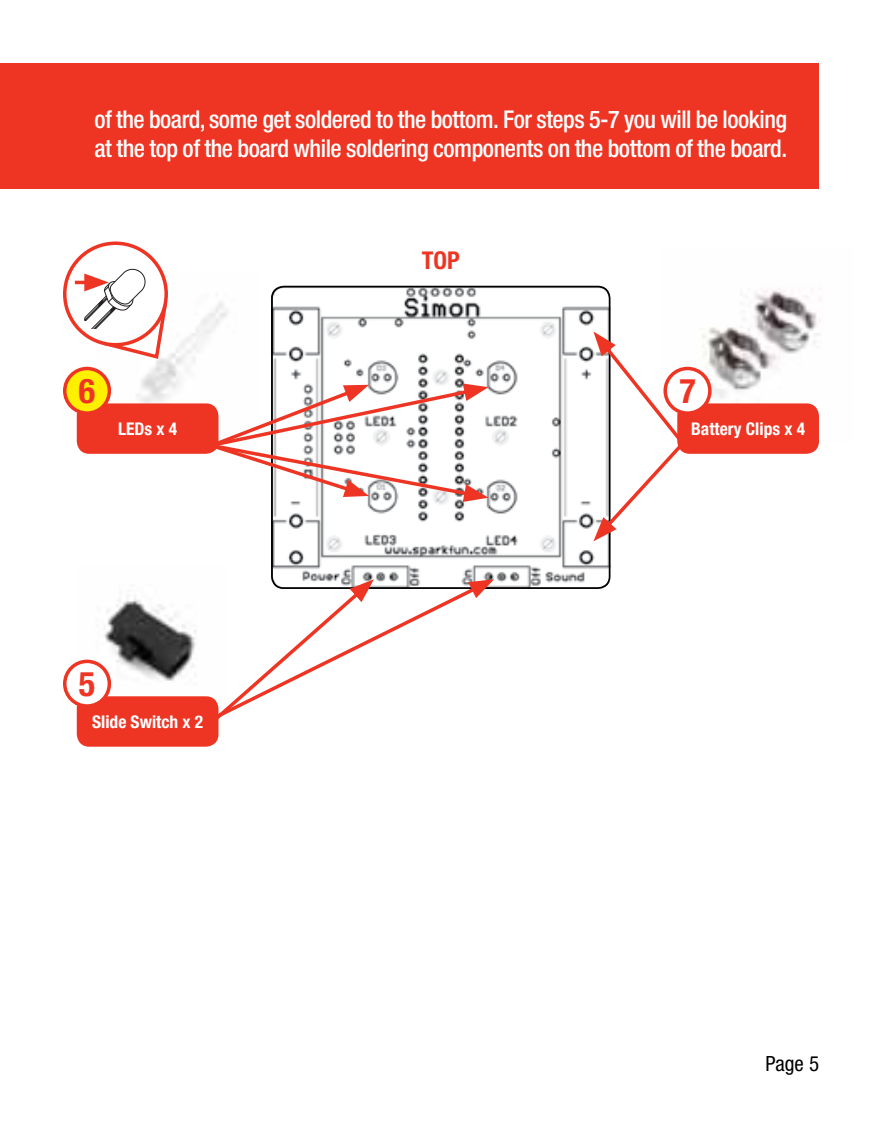
<style>
.page{position:relative;width:882px;height:1134px;background:#fff}
.page>*{position:absolute;margin:0;border:0;box-sizing:border-box;transform-origin:0 0}
.t1{font:700 condensed 33.95px "Helvetica Neue LT Pro";color:#ee3524}
.t2{font:500 condensed 24.5px/29.4px "Helvetica Neue LT Pro";letter-spacing:-.02em;color:#fff}
.t3{font:700 condensed 24.5px "Helvetica Neue LT Pro";color:#ee3524}
.t4{font:condensed 21px "Helvetica Neue LT Pro";color:#000}
.t5{font:700 condensed 17.5px "Helvetica Neue LT Pro";color:#fff}
</style>
<div class="page">
<img style="left:271px;top:286px;width:337px;height:300px">
<div style="left:271px;top:286px;width:340px;height:303px;border:2px solid #000;border-radius:12px"></div>
<svg style="left:209px;top:383px;width:280px;height:119px"></svg>
<svg style="left:218px;top:579px;width:276px;height:148px"></svg>
<svg style="left:593px;top:331px;width:93px;height:210px"></svg>
<img style="left:76px;top:579px;width:153px;height:138px">
<img style="left:660px;top:288px;width:160px;height:153px">
<div style="left:0;top:63px;width:819px;height:126px;background:#ee3524"></div>
<div style="left:77px;top:696px;width:141px;height:51px;background:#ee3524;border-radius:13px"></div>
<div style="left:65px;top:661px;width:44px;height:45px;background:#fff;border-radius:50%"></div>
<div style="left:63px;top:660px;width:48px;height:48px;border:4px solid #ee3524;border-radius:50%"></div>
<img style="left:96px;top:294px;width:162px;height:141px">
<div style="left:63px;top:241px;width:105px;height:105px;border:4px solid #ee3524;border-radius:50%"></div>
<hr style="left:75px;top:281px;width:15px;height:3px;background:#ee3524">
<svg style="left:84px;top:268px;width:85px;height:93px"></svg>
<div style="left:77px;top:403px;width:141px;height:51px;background:#ee3524;border-radius:13px"></div>
<div style="left:677px;top:403px;width:142px;height:51px;background:#ee3524;border-radius:13px"></div>
<div style="left:665px;top:368px;width:45px;height:45px;background:#fff;border-radius:50%"></div>
<div style="left:663px;top:367px;width:49px;height:48px;border:4px solid #ee3524;border-radius:50%"></div>
<div style="left:65px;top:368px;width:44px;height:45px;background:#ffef00;border-radius:50%"></div>
<div style="left:63px;top:367px;width:48px;height:48px;border:4px solid #ee3524;border-radius:50%"></div>
<p class="t2" style="left:95px;top:104px;width:694px">of the board, some get soldered to the bottom. For steps 5-7 you will be looking at the top of the board while soldering components on the bottom of the board.</p>
<p class="t3" style="left:422px;top:246px;width:14px">TOP</p>
<h1 class="t1" style="left:79px;top:371px;width:18px">6</h1>
<h1 class="t1" style="left:679px;top:371px;width:18px">7</h1>
<p class="t5" style="left:118px;top:418px;width:61px">LEDs x 4</p>
<p class="t5" style="left:691px;top:418px;width:115px">Battery Clips x 4</p>
<h1 class="t1" style="left:79px;top:663px;width:18px">5</h1>
<p class="t5" style="left:92px;top:711px;width:113px">Slide Switch x 2</p>
<p class="t4" style="left:766px;top:1051px;width:55px">Page 5</p>
</div>
